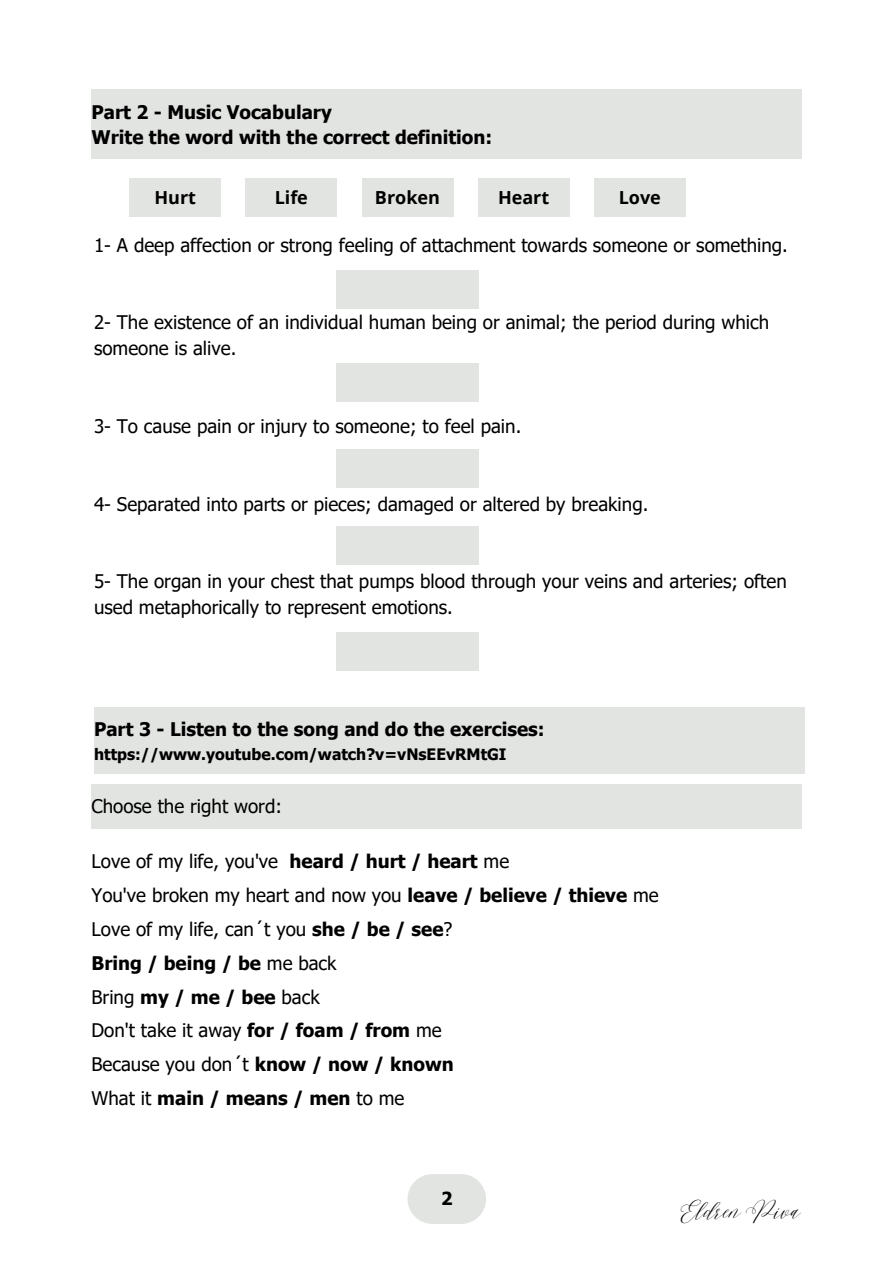
<style>
.page{position:relative;width:894px;height:1264px;background:#fff}
.page>*{position:absolute;margin:0;border:0;box-sizing:border-box;transform-origin:0 0}
.t1{font:45px "League Gothic";color:#fff}
.t2{font:18.75px/33.8px "Tahoma";color:#000}
.t3{font:700 18.75px/25.5px "Tahoma";color:#000}
.t4{font:700 18px "Open Sans";color:#000}
.t5{font:18px "Malibu Ring";color:#000}
.t6{font:700 18px "Tahoma";color:#000}
.t7{font:700 15.75px "Tahoma";color:#000}
.s1{font-weight:700}
</style>
<div class="page">
<div style="left:407px;top:1174px;width:79px;height:49px;background:#e2e4e1;border-radius:25px"></div>
<div style="left:91px;top:89px;width:710px;height:70px;background:#e2e4e1"></div>
<div style="left:91px;top:784px;width:710px;height:45px;background:#e2e4e1"></div>
<div style="left:129px;top:178px;width:92px;height:39px;background:#e2e4e1"></div>
<div style="left:245px;top:178px;width:92px;height:39px;background:#e2e4e1"></div>
<div style="left:362px;top:178px;width:91px;height:39px;background:#e2e4e1"></div>
<div style="left:478px;top:178px;width:91px;height:39px;background:#e2e4e1"></div>
<div style="left:594px;top:178px;width:91px;height:39px;background:#e2e4e1"></div>
<div style="left:336px;top:270px;width:143px;height:39px;background:#e2e4e1"></div>
<div style="left:336px;top:363px;width:143px;height:38px;background:#e2e4e1"></div>
<div style="left:336px;top:449px;width:143px;height:38px;background:#e2e4e1"></div>
<div style="left:336px;top:526px;width:143px;height:38px;background:#e2e4e1"></div>
<div style="left:336px;top:631px;width:143px;height:39px;background:#e2e4e1"></div>
<div style="left:94px;top:707px;width:710px;height:66px;background:#e2e4e1"></div>
<h1 class="t3" style="left:91px;top:99px;width:402px">Part 2 - Music Vocabulary<br>Write the word with the correct definition:</h1>
<h2 class="t4" style="left:154px;top:185px;width:43px">Hurt</h2>
<h2 class="t4" style="left:274px;top:185px;width:35px">Life</h2>
<h2 class="t4" style="left:375px;top:185px;width:66px">Broken</h2>
<h2 class="t4" style="left:498px;top:185px;width:53px">Heart</h2>
<p class="t4" style="left:618px;top:185px;width:44px">Love</p>
<p class="t2" style="left:94px;top:227px;width:695px">1- A deep affection or strong feeling of attachment towards someone or something.</p>
<h2 class="t2" style="left:94px;top:309px;width:676px;line-height:25.8px">2- The existence of an individual human being or animal; the period during which someone is alive.</h2>
<h2 class="t2" style="left:94px;top:408px;width:428px">3- To cause pain or injury to someone; to feel pain.</h2>
<p class="t2" style="left:94px;top:486px;width:555px">4- Separated into parts or pieces; damaged or altered by breaking.</p>
<p class="t2" style="left:94px;top:568px;width:694px;line-height:25.8px">5- The organ in your chest that pumps blood through your veins and arteries; often used metaphorically to represent emotions.</p>
<h2 class="t3" style="left:94px;top:715px;width:452px">Part 3 - Listen to the song and do the exercises:</h2>
<p class="t7" style="left:94px;top:744px;width:414px">https://www.youtube.com/watch?v=vNsEEvRMtGI</p>
<h2 class="t2" style="left:91px;top:788px;width:192px">Choose the right word:</h2>
<h1 class="t2" style="left:91px;top:844px;width:568px">Love of my life, you've <span class="s1">heard / hurt / heart</span> me<br>You've broken my heart and now you <span class="s1">leave / believe / thieve</span> me Love of my life, can´t you <span class="s1">she / be / see</span>?<br><span class="s1">Bring / being / be</span> me back<br>Bring <span class="s1">my / me / bee</span> back<br>Don't take it away <span class="s1">for / foam / from</span> me<br>Because you don´t <span class="s1">know / now / known<br></span>What it <span class="s1">main / means / men</span> to me</h1>
<h1 class="t6" style="left:441px;top:1186px;width:13px">2</h1>
<h1 class="t1" style="left:755px;top:1191px;width:9px">|</h1>
<h1 class="t5" style="left:677px;top:1199px;width:123px">Eldren Piva</h1>
</div>
